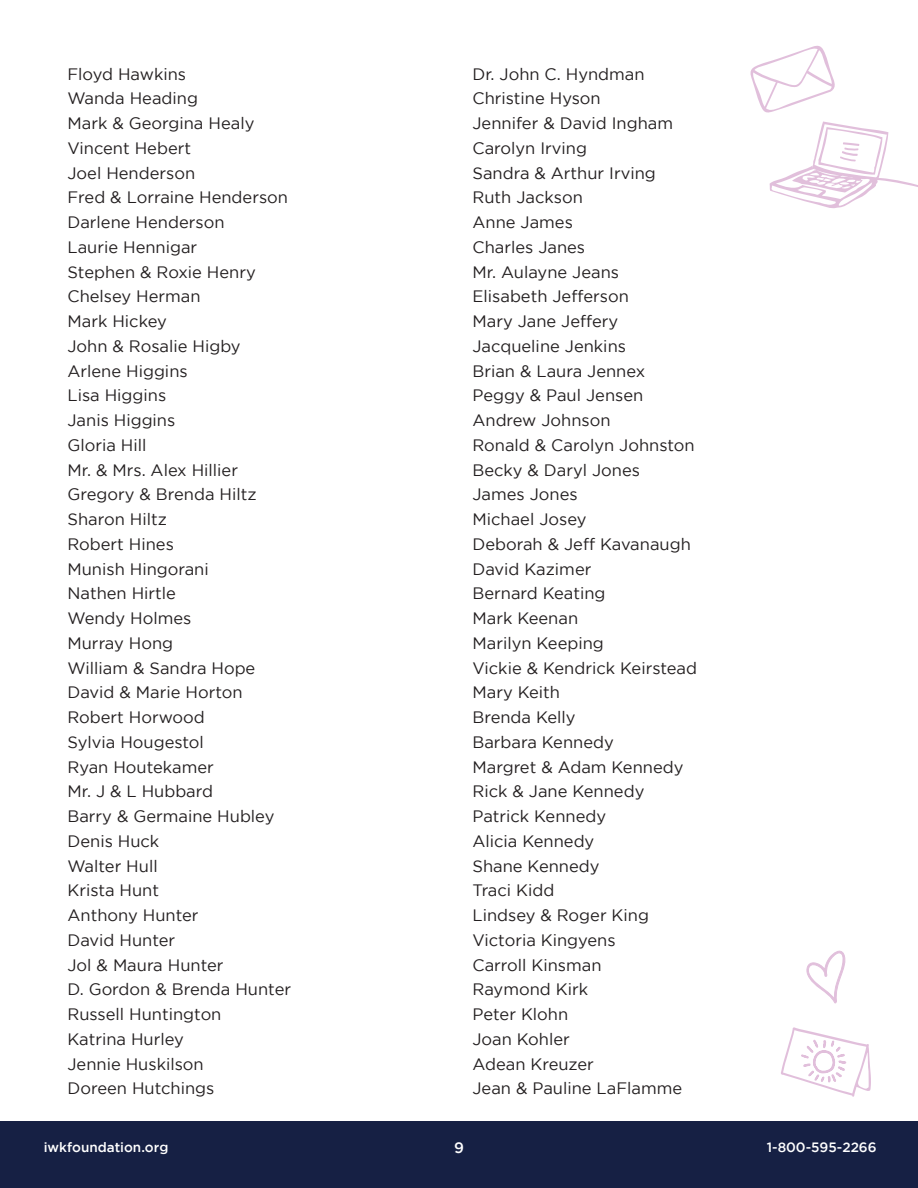
<style>
.page{position:relative;width:918px;height:1188px;background:#fff}
.page>*{position:absolute;margin:0;border:0;box-sizing:border-box;transform-origin:0 0}
.t1{font:16.5px "Gotham";color:#231f20}
.t2{font:500 15px "Gotham";color:#fff}
.t3{font:500 13.5px "Gotham";color:#fff}
</style>
<div class="page">
<div style="left:0;top:1121px;width:918px;height:67px;background:#162044"></div>
<svg style="left:770px;top:122px;width:148px;height:87px"></svg>
<svg style="left:781px;top:1027px;width:90px;height:70px"></svg>
<svg style="left:750px;top:45px;width:85px;height:68px"></svg>
<svg style="left:806px;top:950px;width:40px;height:54px"></svg>
<p class="t1" style="left:68px;top:65px;width:120px">Floyd Hawkins</p>
<p class="t1" style="left:68px;top:89px;width:132px">Wanda Heading</p>
<p class="t1" style="left:68px;top:114px;width:188px">Mark &amp; Georgina Healy</p>
<p class="t1" style="left:68px;top:139px;width:125px">Vincent Hebert</p>
<p class="t1" style="left:68px;top:164px;width:129px">Joel Henderson</p>
<p class="t1" style="left:68px;top:188px;width:222px">Fred &amp; Lorraine Henderson</p>
<p class="t1" style="left:68px;top:213px;width:159px">Darlene Henderson</p>
<p class="t1" style="left:68px;top:238px;width:131px">Laurie Hennigar</p>
<p class="t1" style="left:68px;top:263px;width:190px">Stephen &amp; Roxie Henry</p>
<p class="t1" style="left:68px;top:287px;width:135px">Chelsey Herman</p>
<p class="t1" style="left:68px;top:312px;width:101px">Mark Hickey</p>
<p class="t1" style="left:68px;top:337px;width:175px">John &amp; Rosalie Higby</p>
<p class="t1" style="left:68px;top:362px;width:122px">Arlene Higgins</p>
<p class="t1" style="left:68px;top:386px;width:100px">Lisa Higgins</p>
<p class="t1" style="left:68px;top:411px;width:109px">Janis Higgins</p>
<p class="t1" style="left:68px;top:436px;width:81px">Gloria Hill</p>
<p class="t1" style="left:68px;top:461px;width:172px">Mr. &amp; Mrs. Alex Hillier</p>
<p class="t1" style="left:68px;top:485px;width:191px">Gregory &amp; Brenda Hiltz</p>
<p class="t1" style="left:68px;top:510px;width:101px">Sharon Hiltz</p>
<p class="t1" style="left:68px;top:535px;width:108px">Robert Hines</p>
<p class="t1" style="left:68px;top:560px;width:143px">Munish Hingorani</p>
<p class="t1" style="left:68px;top:584px;width:110px">Nathen Hirtle</p>
<p class="t1" style="left:68px;top:609px;width:125px">Wendy Holmes</p>
<p class="t1" style="left:68px;top:634px;width:107px">Murray Hong</p>
<p class="t1" style="left:68px;top:659px;width:189px">William &amp; Sandra Hope</p>
<p class="t1" style="left:68px;top:683px;width:177px">David &amp; Marie Horton</p>
<p class="t1" style="left:68px;top:708px;width:139px">Robert Horwood</p>
<p class="t1" style="left:68px;top:733px;width:138px">Sylvia Hougestol</p>
<p class="t1" style="left:68px;top:758px;width:148px">Ryan Houtekamer</p>
<p class="t1" style="left:68px;top:782px;width:147px">Mr. J &amp; L Hubbard</p>
<p class="t1" style="left:68px;top:807px;width:208px">Barry &amp; Germaine Hubley</p>
<p class="t1" style="left:68px;top:832px;width:93px">Denis Huck</p>
<p class="t1" style="left:68px;top:857px;width:92px">Walter Hull</p>
<p class="t1" style="left:68px;top:881px;width:93px">Krista Hunt</p>
<p class="t1" style="left:68px;top:906px;width:133px">Anthony Hunter</p>
<p class="t1" style="left:68px;top:931px;width:109px">David Hunter</p>
<p class="t1" style="left:68px;top:956px;width:158px">Jol &amp; Maura Hunter</p>
<p class="t1" style="left:68px;top:980px;width:225px">D. Gordon &amp; Brenda Hunter</p>
<p class="t1" style="left:68px;top:1005px;width:155px">Russell Huntington</p>
<p class="t1" style="left:68px;top:1030px;width:118px">Katrina Hurley</p>
<p class="t1" style="left:68px;top:1055px;width:138px">Jennie Huskilson</p>
<p class="t1" style="left:68px;top:1079px;width:148px">Doreen Hutchings</p>
<p class="t1" style="left:472px;top:65px;width:174px">Dr. John C. Hyndman</p>
<p class="t1" style="left:472px;top:89px;width:130px">Christine Hyson</p>
<p class="t1" style="left:472px;top:114px;width:202px">Jennifer &amp; David Ingham</p>
<p class="t1" style="left:472px;top:139px;width:116px">Carolyn Irving</p>
<p class="t1" style="left:472px;top:164px;width:185px">Sandra &amp; Arthur Irving</p>
<p class="t1" style="left:472px;top:188px;width:112px">Ruth Jackson</p>
<p class="t1" style="left:472px;top:213px;width:102px">Anne James</p>
<p class="t1" style="left:472px;top:238px;width:114px">Charles Janes</p>
<p class="t1" style="left:472px;top:263px;width:148px">Mr. Aulayne Jeans</p>
<p class="t1" style="left:472px;top:287px;width:158px">Elisabeth Jefferson</p>
<p class="t1" style="left:472px;top:312px;width:147px">Mary Jane Jeffery</p>
<p class="t1" style="left:472px;top:337px;width:155px">Jacqueline Jenkins</p>
<p class="t1" style="left:472px;top:362px;width:174px">Brian &amp; Laura Jennex</p>
<p class="t1" style="left:472px;top:386px;width:172px">Peggy &amp; Paul Jensen</p>
<p class="t1" style="left:472px;top:411px;width:140px">Andrew Johnson</p>
<p class="t1" style="left:472px;top:436px;width:224px">Ronald &amp; Carolyn Johnston</p>
<p class="t1" style="left:472px;top:461px;width:169px">Becky &amp; Daryl Jones</p>
<p class="t1" style="left:472px;top:485px;width:107px">James Jones</p>
<p class="t1" style="left:472px;top:510px;width:115px">Michael Josey</p>
<p class="t1" style="left:472px;top:535px;width:220px">Deborah &amp; Jeff Kavanaugh</p>
<p class="t1" style="left:472px;top:560px;width:120px">David Kazimer</p>
<p class="t1" style="left:472px;top:584px;width:135px">Bernard Keating</p>
<p class="t1" style="left:472px;top:609px;width:107px">Mark Keenan</p>
<p class="t1" style="left:472px;top:634px;width:133px">Marilyn Keeping</p>
<p class="t1" style="left:472px;top:659px;width:226px">Vickie &amp; Kendrick Keirstead</p>
<p class="t1" style="left:472px;top:683px;width:89px">Mary Keith</p>
<p class="t1" style="left:472px;top:708px;width:105px">Brenda Kelly</p>
<p class="t1" style="left:472px;top:733px;width:143px">Barbara Kennedy</p>
<p class="t1" style="left:472px;top:758px;width:213px">Margret &amp; Adam Kennedy</p>
<p class="t1" style="left:472px;top:782px;width:173px">Rick &amp; Jane Kennedy</p>
<p class="t1" style="left:472px;top:807px;width:135px">Patrick Kennedy</p>
<p class="t1" style="left:472px;top:832px;width:123px">Alicia Kennedy</p>
<p class="t1" style="left:472px;top:857px;width:129px">Shane Kennedy</p>
<p class="t1" style="left:472px;top:881px;width:83px">Traci Kidd</p>
<p class="t1" style="left:472px;top:906px;width:178px">Lindsey &amp; Roger King</p>
<p class="t1" style="left:472px;top:931px;width:145px">Victoria Kingyens</p>
<p class="t1" style="left:472px;top:956px;width:131px">Carroll Kinsman</p>
<p class="t1" style="left:472px;top:980px;width:117px">Raymond Kirk</p>
<p class="t1" style="left:472px;top:1005px;width:97px">Peter Klohn</p>
<p class="t1" style="left:472px;top:1030px;width:99px">Joan Kohler</p>
<p class="t1" style="left:472px;top:1055px;width:123px">Adean Kreuzer</p>
<p class="t1" style="left:472px;top:1079px;width:211px">Jean &amp; Pauline LaFlamme</p>
<p class="t3" style="left:44px;top:1139px;width:126px">iwkfoundation.org</p>
<p class="t3" style="left:767px;top:1139px;width:111px">1-800-595-2266</p>
<p class="t2" style="left:454px;top:1139px;width:11px">9</p>
</div>
